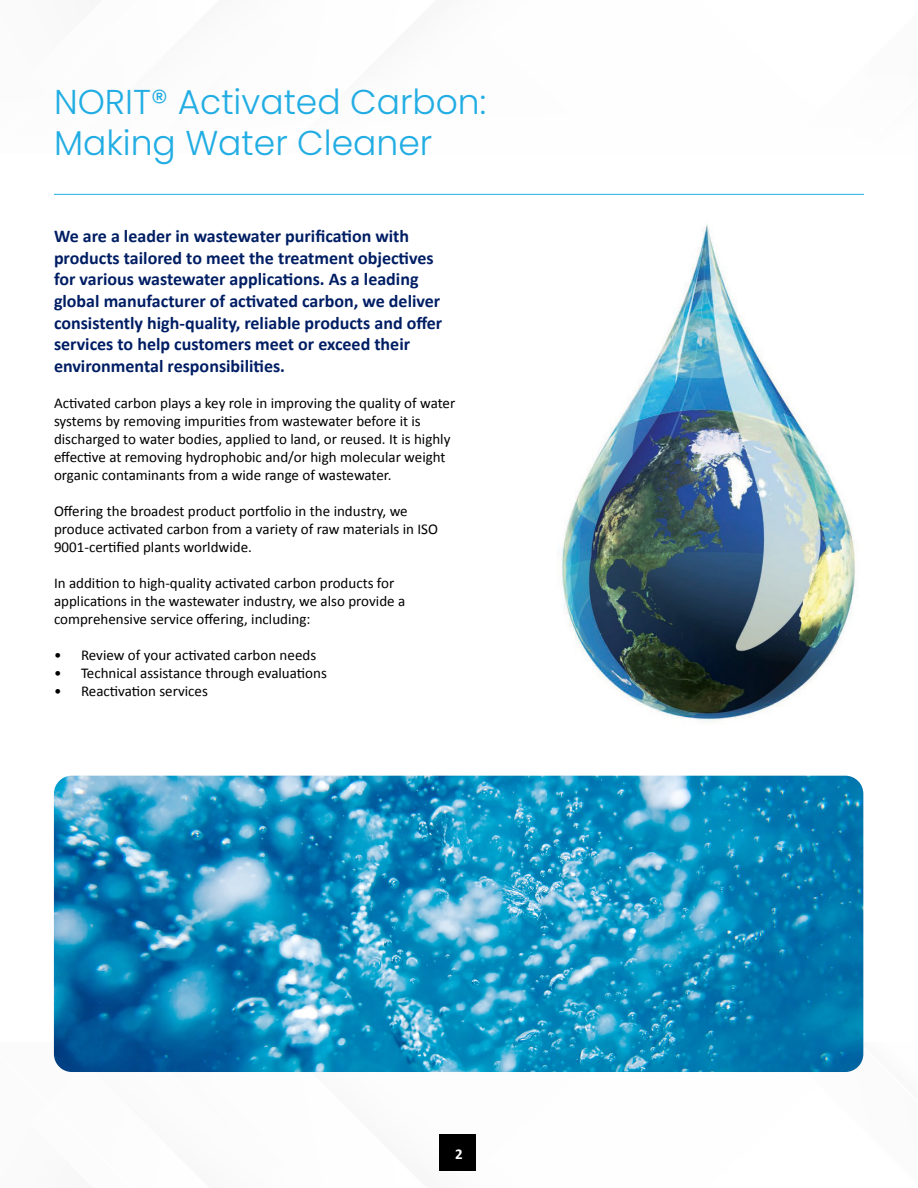
<style>
.page{position:relative;width:918px;height:1188px;background:#fff}
.page>*{position:absolute;margin:0;border:0;box-sizing:border-box;transform-origin:0 0}
.t1{font:300 34.5px/41.4px "Poppins";color:#21ade3}
.t2{font:700 18px/21.6px "Calibri";color:#001e64}
.t3{font:15px/18px "Calibri";color:#000}
.t4{font:700 15px "Calibri";color:#fff}
</style>
<div class="page">
<hr style="left:54px;top:194px;width:810px;height:1px;background:#21ade3">
<div style="left:440px;top:1134px;width:36px;height:37px;background:#000"></div>
<img style="left:562px;top:224px;width:293px;height:500px">
<img style="left:54px;top:776px;width:809px;height:296px">
<h1 class="t1" style="left:54px;top:81px;width:434px">NORIT® Activated Carbon:<br>Making Water Cleaner</h1>
<p class="t2" style="left:54px;top:225px;width:390px">We are a leader in wastewater purification with products tailored to meet the treatment objectives for various wastewater applications. As a leading global manufacturer of activated carbon, we deliver consistently high-quality, reliable products and offer services to help customers meet or exceed their environmental responsibilities.</p>
<p class="t3" style="left:54px;top:393px;width:403px">Activated carbon plays a key role in improving the quality of water systems by removing impurities from wastewater before it is discharged to water bodies, applied to land, or reused. It is highly effective at removing hydrophobic and/or high molecular weight organic contaminants from a wide range of wastewater.</p>
<p class="t3" style="left:54px;top:501px;width:386px">Offering the broadest product portfolio in the industry, we produce activated carbon from a variety of raw materials in ISO<br>9001-certified plants worldwide.</p>
<p class="t3" style="left:54px;top:573px;width:353px">In addition to high-quality activated carbon products for applications in the wastewater industry, we also provide a comprehensive service offering, including:</p>
<p class="t3" style="left:54px;top:645px;width:264px">• Review of your activated carbon needs</p>
<p class="t3" style="left:54px;top:663px;width:274px">• Technical assistance through evaluations</p>
<p class="t3" style="left:54px;top:681px;width:155px">• Reactivation services</p>
<p class="t4" style="left:455px;top:1143px;width:9px">2</p>
</div>
